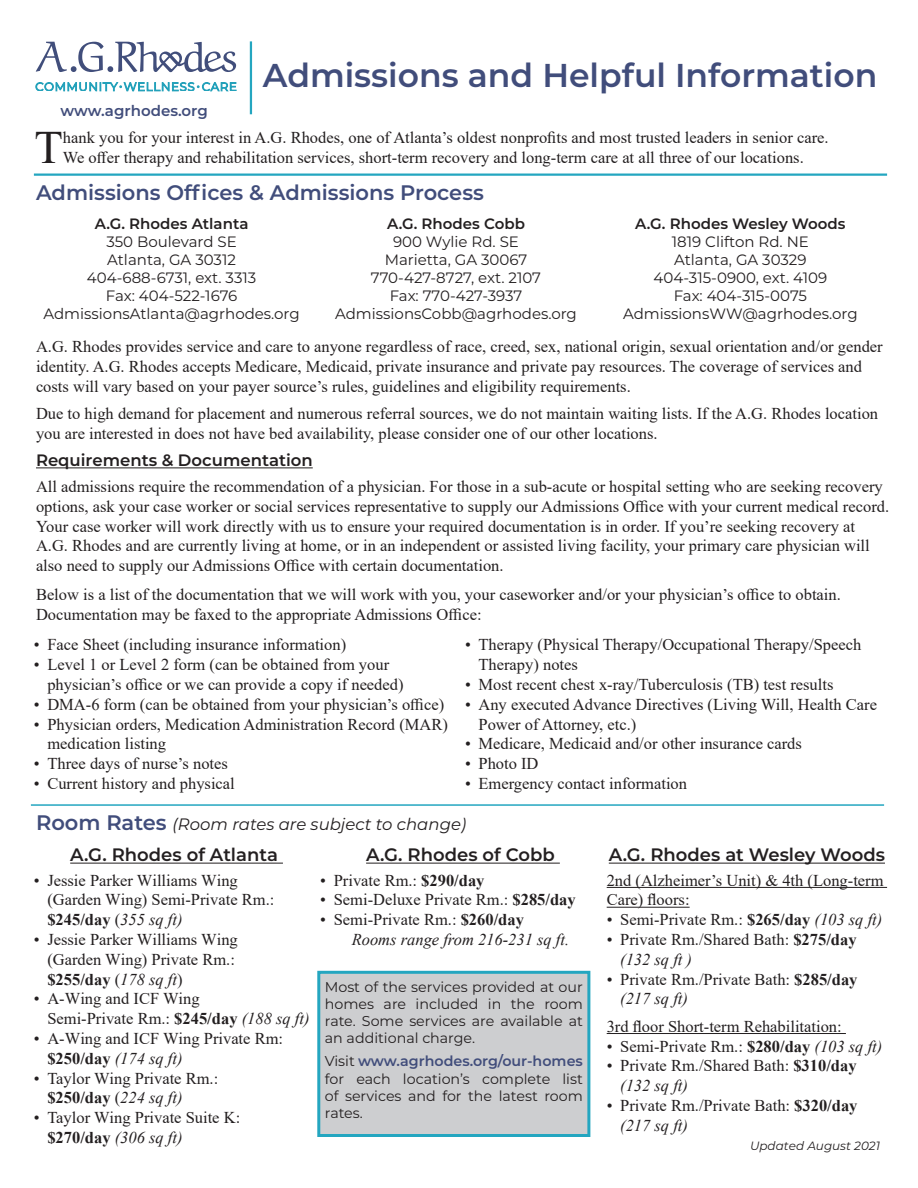
<style>
.page{position:relative;width:918px;height:1188px;background:#fff}
.page>*{position:absolute;margin:0;border:0;box-sizing:border-box;transform-origin:0 0}
.t1{font:46.35px "Times New Roman";color:#231f20}
.t2{font:600 33px "Montserrat";color:#414d7b}
.t3{font:600 21px "Montserrat";color:#414d7b}
.t4{font:600 18px "Montserrat";color:#231f20}
.t5{font:16.5px/19.8px "Times New Roman";color:#231f20}
.t6{font:italic 16.5px "Montserrat";color:#231f20}
.t7{font:600 16.5px "Montserrat";color:#231f20}
.t8{font:italic 16.5px "Times New Roman";color:#231f20}
.t9{font:15px "Montserrat";color:#231f20}
.t10{font:600 15px "Montserrat";color:#231f20}
.t11{font:600 15px "Montserrat";color:#414d7b}
.t12{font:14.25px/17.1px "Montserrat";color:#231f20;text-align:justify}
.t13{font:italic 12px "Montserrat";color:#231f20}
.s1{font-weight:600;font-style:normal;font-size:21px;color:#414d7b}
.s2{font-weight:700}
.s3{font-style:italic}
.s4{font-weight:600;color:#414d7b}
</style>
<div class="page">
<hr style="left:36px;top:467px;width:277px;height:1px;background:#231f20">
<hr style="left:250px;top:41px;width:2px;height:73px;background:#24a6c0">
<hr style="left:34px;top:174px;width:853px;height:2px;background:#24a6c0">
<svg style="left:36px;top:42px;width:200px;height:30px"></svg>
<svg style="left:36px;top:83px;width:200px;height:8px"></svg>
<hr style="left:70px;top:863px;width:213px;height:1px;background:#231f20">
<hr style="left:366px;top:863px;width:194px;height:1px;background:#231f20">
<hr style="left:609px;top:863px;width:276px;height:1px;background:#231f20">
<hr style="left:607px;top:887px;width:280px;height:1px;background:#231f20">
<hr style="left:607px;top:907px;width:83px;height:1px;background:#231f20">
<hr style="left:607px;top:1033px;width:239px;height:1px;background:#231f20">
<div style="left:319px;top:972px;width:270px;height:164px;background:#cdced0"></div>
<div style="left:317px;top:971px;width:273px;height:166px;border:3px solid #24a6c0"></div>
<hr style="left:31px;top:804px;width:853px;height:2px;background:#24a6c0">
<p class="t11" style="left:60px;top:100px;width:149px">www.agrhodes.org</p>
<p class="t2" style="left:263px;top:52px;width:616px">Admissions and Helpful Information</p>
<p class="t1" style="left:35px;top:114px;width:30px">T</p>
<p class="t5" style="left:63px;top:127px;width:767px">hank you for your interest in A.G. Rhodes, one of Atlanta’s oldest nonprofits and most trusted leaders in senior care.<br>We offer therapy and rehabilitation services, short-term recovery and long-term care at all three of our locations.</p>
<p class="t3" style="left:36px;top:177px;width:450px">Admissions Offices &amp; Admissions Process</p>
<p class="t10" style="left:95px;top:213px;width:155px">A.G. Rhodes Atlanta</p>
<p class="t9" style="left:106px;top:231px;width:132px">350 Boulevard SE</p>
<p class="t9" style="left:107px;top:249px;width:130px">Atlanta, GA 30312</p>
<p class="t9" style="left:87px;top:267px;width:171px">404-688-6731, ext. 3313</p>
<p class="t9" style="left:106px;top:285px;width:133px">Fax: 404-522-1676</p>
<p class="t9" style="left:43px;top:303px;width:258px">AdmissionsAtlanta@agrhodes.org</p>
<p class="t10" style="left:387px;top:213px;width:139px">A.G. Rhodes Cobb</p>
<p class="t9" style="left:393px;top:231px;width:127px">900 Wylie Rd. SE</p>
<p class="t9" style="left:385px;top:249px;width:144px">Marietta, GA 30067</p>
<p class="t9" style="left:371px;top:267px;width:172px">770-427-8727, ext. 2107</p>
<p class="t9" style="left:390px;top:285px;width:134px">Fax: 770-427-3937</p>
<p class="t9" style="left:335px;top:303px;width:243px">AdmissionsCobb@agrhodes.org</p>
<p class="t10" style="left:635px;top:213px;width:212px">A.G. Rhodes Wesley Woods</p>
<p class="t9" style="left:672px;top:231px;width:139px">1819 Clifton Rd. NE</p>
<p class="t9" style="left:674px;top:249px;width:134px">Atlanta, GA 30329</p>
<p class="t9" style="left:654px;top:267px;width:175px">404-315-0900, ext. 4109</p>
<p class="t9" style="left:674px;top:285px;width:135px">Fax: 404-315-0075</p>
<p class="t9" style="left:623px;top:303px;width:236px">AdmissionsWW@agrhodes.org</p>
<p class="t5" style="left:36px;top:336px;width:848px">A.G. Rhodes provides service and care to anyone regardless of race, creed, sex, national origin, sexual orientation and/or gender identity. A.G. Rhodes accepts Medicare, Medicaid, private insurance and private pay resources. The coverage of services and costs will vary based on your payer source’s rules, guidelines and eligibility requirements.</p>
<p class="t5" style="left:36px;top:403px;width:844px">Due to high demand for placement and numerous referral sources, we do not maintain waiting lists. If the A.G. Rhodes location you are interested in does not have bed availability, please consider one of our other locations.</p>
<p class="t7" style="left:36px;top:449px;width:278px">Requirements &amp; Documentation</p>
<p class="t5" style="left:36px;top:476px;width:855px">All admissions require the recommendation of a physician. For those in a sub-acute or hospital setting who are seeking recovery options, ask your case worker or social services representative to supply our Admissions Office with your current medical record.<br>Your case worker will work directly with us to ensure your required documentation is in order. If you’re seeking recovery at A.G. Rhodes and are currently living at home, or in an independent or assisted living facility, your primary care physician will also need to supply our Admissions Office with certain documentation.</p>
<p class="t5" style="left:36px;top:584px;width:806px">Below is a list of the documentation that we will work with you, your caseworker and/or your physician’s office to obtain.<br>Documentation may be faxed to the appropriate Admissions Office:</p>
<p class="t5" style="left:34px;top:634px;width:314px">• Face Sheet (including insurance information)</p>
<p class="t5" style="left:47px;top:654px;width:358px;text-indent:-14px">• Level 1 or Level 2 form (can be obtained from your physician’s office or we can provide a copy if needed)</p>
<p class="t5" style="left:34px;top:694px;width:412px">• DMA-6 form (can be obtained from your physician’s office)</p>
<p class="t5" style="left:47px;top:714px;width:402px;text-indent:-14px">• Physician orders, Medication Administration Record (MAR) medication listing</p>
<p class="t5" style="left:34px;top:753px;width:196px">• Three days of nurse’s notes</p>
<p class="t5" style="left:34px;top:773px;width:202px">• Current history and physical</p>
<p class="t5" style="left:478px;top:634px;width:384px;text-indent:-14px">• Therapy (Physical Therapy/Occupational Therapy/Speech<br>Therapy) notes</p>
<p class="t5" style="left:465px;top:674px;width:370px">• Most recent chest x-ray/Tuberculosis (TB) test results</p>
<p class="t5" style="left:478px;top:694px;width:400px;text-indent:-14px">• Any executed Advance Directives (Living Will, Health Care<br>Power of Attorney, etc.)</p>
<p class="t5" style="left:465px;top:733px;width:338px">• Medicare, Medicaid and/or other insurance cards</p>
<p class="t5" style="left:465px;top:753px;width:75px">• Photo ID</p>
<p class="t5" style="left:465px;top:773px;width:224px">• Emergency contact information</p>
<p class="t6" style="left:36px;top:812px;width:432px"><span class="s1">Room Rates</span> (Room rates are subject to change)</p>
<p class="t4" style="left:70px;top:842px;width:209px">A.G. Rhodes of Atlanta</p>
<p class="t5" style="left:47px;top:870px;width:229px;text-indent:-13px">• Jessie Parker Williams Wing (Garden Wing) Semi-Private Rm.: <span class="s2">$245/day</span> (<span class="s3">355 sq ft)</span></p>
<p class="t5" style="left:47px;top:929px;width:192px;text-indent:-14px">• Jessie Parker Williams Wing (Garden Wing) Private Rm.: <span class="s2">$255/day</span> (<span class="s3">178 sq ft</span>)</p>
<p class="t5" style="left:47px;top:988px;width:264px;text-indent:-14px">• A-Wing and ICF Wing<br>Semi-Private Rm.: <span class="s2">$245/day</span> <span class="s3">(188 sq ft)</span></p>
<p class="t5" style="left:47px;top:1028px;width:237px;text-indent:-14px">• A-Wing and ICF Wing Private Rm: <span class="s2">$250/day</span> <span class="s3">(174 sq ft)</span></p>
<p class="t5" style="left:47px;top:1068px;width:172px;text-indent:-14px">• Taylor Wing Private Rm.: <span class="s2">$250/day</span> (<span class="s3">224 sq ft)</span></p>
<p class="t5" style="left:47px;top:1107px;width:194px;text-indent:-14px">• Taylor Wing Private Suite K: <span class="s2">$270/day</span> <span class="s3">(306 sq ft)</span></p>
<p class="t4" style="left:366px;top:842px;width:190px">A.G. Rhodes of Cobb</p>
<p class="t5" style="left:320px;top:870px;width:166px">• Private Rm.: <span class="s2">$290/day</span></p>
<p class="t5" style="left:320px;top:889px;width:257px">• Semi-Deluxe Private Rm.: <span class="s2">$285/day</span></p>
<p class="t5" style="left:320px;top:909px;width:205px">• Semi-Private Rm.: <span class="s2">$260/day</span></p>
<p class="t8" style="left:352px;top:928px;width:219px">Rooms range from 216-231 sq ft.</p>
<p class="t12" style="left:325px;top:978px;width:260px">Most of the services provided at our homes are included in the room rate. Some services are available at an additional charge.</p>
<p class="t12" style="left:325px;top:1052px;width:260px">Visit <span class="s4">www.agrhodes.org/our-homes </span>for each location’s complete list of services and for the latest room rates.</p>
<p class="t4" style="left:609px;top:842px;width:278px">A.G. Rhodes at Wesley Woods</p>
<p class="t5" style="left:607px;top:870px;width:278px">2nd (Alzheimer’s Unit) &amp; 4th (Long-term<br>Care) floors:</p>
<p class="t5" style="left:607px;top:909px;width:277px">• Semi-Private Rm.: <span class="s2">$265/day</span> <span class="s3">(103 sq ft)</span></p>
<p class="t5" style="left:620px;top:929px;width:238px;text-indent:-14px">• Private Rm./Shared Bath: <span class="s2">$275/day </span><span class="s3">(132 sq ft )</span></p>
<p class="t5" style="left:620px;top:969px;width:239px;text-indent:-14px">• Private Rm./Private Bath: <span class="s2">$285/day </span><span class="s3">(217 sq ft)</span></p>
<p class="t5" style="left:607px;top:1016px;width:237px">3rd floor Short-term Rehabilitation:</p>
<p class="t5" style="left:607px;top:1036px;width:277px">• Semi-Private Rm.: <span class="s2">$280/day</span> <span class="s3">(103 sq ft)</span></p>
<p class="t5" style="left:620px;top:1055px;width:238px;text-indent:-13px">• Private Rm./Shared Bath: <span class="s2">$310/day </span><span class="s3">(132 sq ft)</span></p>
<p class="t5" style="left:620px;top:1095px;width:239px;text-indent:-14px">• Private Rm./Private Bath: <span class="s2">$320/day </span><span class="s3">(217 sq ft)</span></p>
<p class="t13" style="left:750px;top:1137px;width:132px">Updated August 2021</p>
</div>
